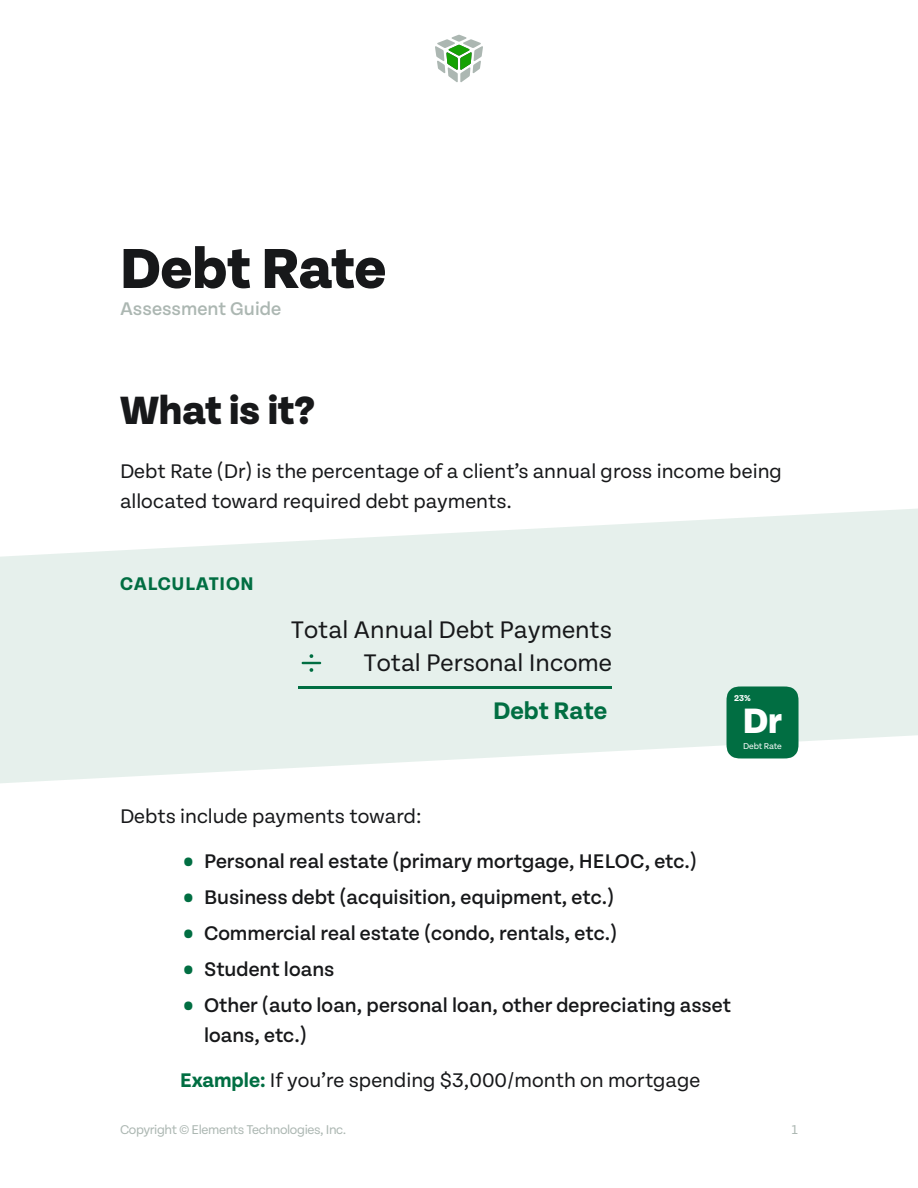
<style>
.page{position:relative;width:918px;height:1188px;background:#fff}
.page>*{position:absolute;margin:0;border:0;box-sizing:border-box;transform-origin:0 0}
.H1_Main_Title{font:800 60px "Tenon";letter-spacing:-.01em;color:#17181a}
.H2_Section_Title{font:800 42px "Tenon";letter-spacing:-.005em;color:#17181a}
.t1{font:800 37.5px "Tenon";color:#fff}
.t2{font:25.5px/32.4px "Tenon";color:#17181a;text-align:right}
.t3{font:700 25.5px "Tenon";color:#016e42}
.t4{font:500 21px/30px "Tenon";color:#17181a}
.Body{font:21px/30px "Tenon";color:#17181a}
.Indented_Examples{font:21px "Tenon";color:#17181a}
.Subtitle_Doctype{font:500 19.5px "Tenon";color:#acb7b2}
.t5{font:700 19.5px "Tenon";letter-spacing:.04em;color:#016e42}
.t6{font:13.5px "Tenon";letter-spacing:-.03em;color:#acb7b2}
.t7{font:9px "Tenon";letter-spacing:-.015em;color:#fff}
.t8{font:700 9px "Tenon";color:#fff}
.s1{font-family:"Korolev";font-weight:100;color:#016e42}
.s2{font-weight:700;color:#016e42}
</style>
<div class="page">
<svg style="left:435px;top:35px;width:48px;height:47px"></svg>
<svg style="left:0;top:508px;width:918px;height:275px;fill:#e6f0ec"></svg>
<hr style="left:299px;top:686px;width:313px;height:3px;background:#016e42">
<svg style="left:302px;top:654px;width:19px;height:18px"></svg>
<div style="left:727px;top:686px;width:72px;height:72px;background:#016e42"></div>
<p class="H1_Main_Title" style="left:120px;top:236px;width:268px">Debt Rate</p>
<p class="Subtitle_Doctype" style="left:120px;top:298px;width:163px">Assessment Guide</p>
<p class="H2_Section_Title" style="left:120px;top:388px;width:196px">What is it?</p>
<p class="Body" style="left:120px;top:457px;width:663px">Debt Rate (Dr) is the percentage of a client’s annual gross income being allocated toward required debt payments.</p>
<p class="t5" style="left:120px;top:574px;width:135px">CALCULATION</p>
<p class="t2" style="left:291px;top:614px;width:323px">Total Annual Debt Payments<br>Total Personal Income</p>
<p class="t3" style="left:493px;top:698px;width:116px">Debt Rate</p>
<p class="t8" style="left:734px;top:694px;width:18px">23%</p>
<p class="t1" style="left:743px;top:701px;width:41px">Dr</p>
<p class="t7" style="left:743px;top:741px;width:40px">Debt Rate</p>
<p class="Body" style="left:120px;top:802px;width:303px">Debts include payments toward:</p>
<p class="t4" style="left:183px;top:847px;width:516px"><span class="s1">•</span> Personal real estate (primary mortgage, HELOC, etc.)</p>
<p class="t4" style="left:183px;top:883px;width:433px"><span class="s1">•</span> Business debt (acquisition, equipment, etc.)</p>
<p class="t4" style="left:183px;top:919px;width:436px"><span class="s1">•</span> Commercial real estate (condo, rentals, etc.)</p>
<p class="t4" style="left:183px;top:955px;width:153px"><span class="s1">•</span> Student loans</p>
<p class="t4" style="left:204px;top:991px;width:529px;text-indent:-21px"><span class="s1">•</span> Other (auto loan, personal loan, other depreciating asset loans, etc.)</p>
<p class="Indented_Examples" style="left:180px;top:1070px;width:522px"><span class="s2">Example:</span> If you’re spending $3,000/month on mortgage</p>
<p class="t6" style="left:120px;top:1123px;width:228px">Copyright © Elements Technologies, Inc.</p>
<p class="t6" style="left:792px;top:1123px;width:8px">1</p>
</div>
